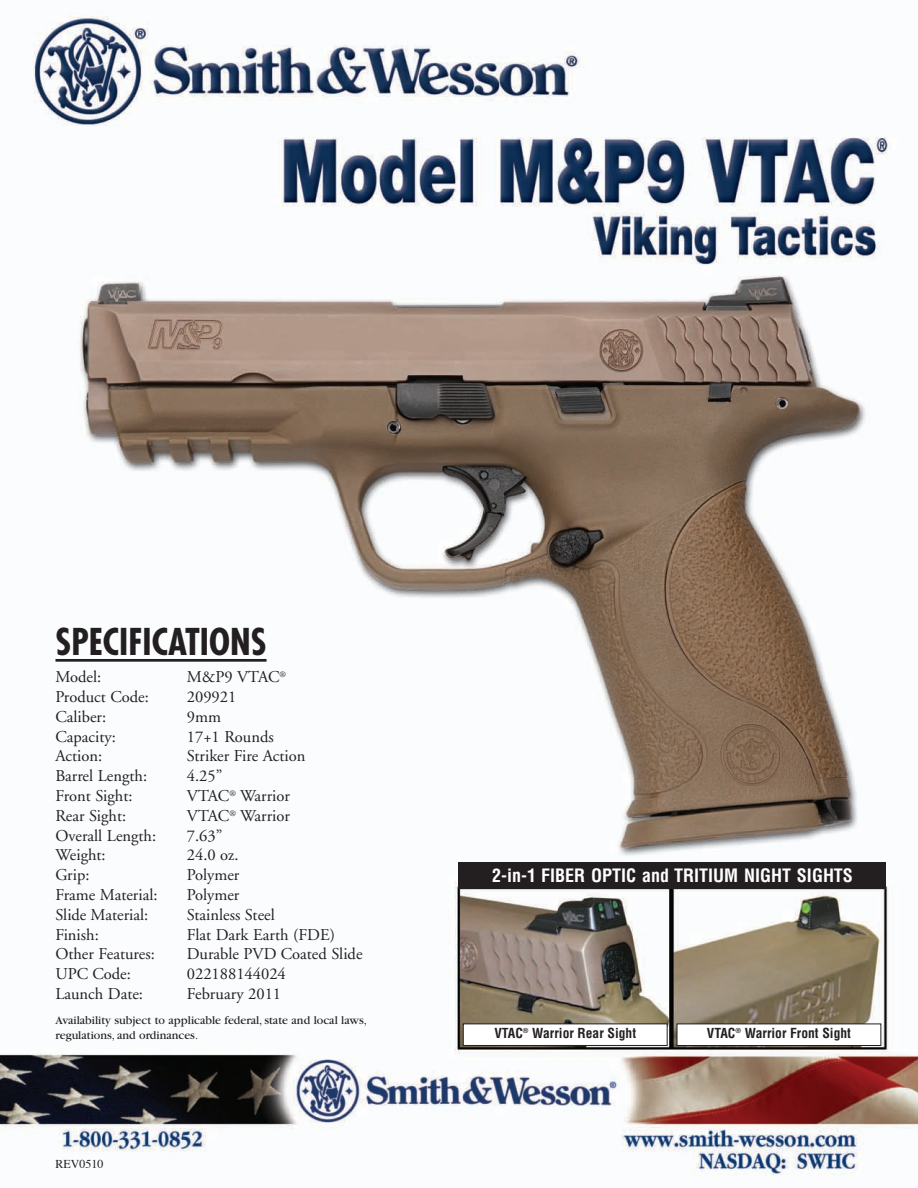
<style>
.page{position:relative;width:918px;height:1188px;background:#fff}
.page>*{position:absolute;margin:0;border:0;box-sizing:border-box;transform-origin:0 0}
.t1{font:700 condensed 36px "Futura";color:#231f20}
.t2{font:700 condensed 18px "Helvetica";color:#fff}
.t3{font:16.5px "Adobe Garamond";color:#231f20}
.t4{font:700 condensed 13.5px "Helvetica";color:#231f20}
.t5{font:12px/14.4px "Garamond";color:#231f20}
.t6{font:12px "Times";color:#231f20}
</style>
<div class="page">
<img style="left:0;top:11px;width:918px;height:1164px">
<hr style="left:56px;top:659px;width:211px;height:3px;background:#231f20">
<div style="left:463px;top:1024px;width:204px;height:21px;background:#fff"></div>
<div style="left:463px;top:1024px;width:204px;height:22px;border:1px solid #231f20"></div>
<div style="left:677px;top:1024px;width:204px;height:21px;background:#fff"></div>
<div style="left:677px;top:1024px;width:204px;height:22px;border:1px solid #231f20"></div>
<div style="left:458px;top:862px;width:428px;height:27px;background:#231f20"></div>
<h1 class="t1" style="left:56px;top:626px;width:213px">SPECIFICATIONS</h1>
<p class="t3" style="left:55px;top:670px;width:47px">Model:</p>
<p class="t3" style="left:187px;top:670px;width:101px">M&amp;P9 VTAC<sup>®</sup></p>
<p class="t3" style="left:55px;top:690px;width:95px">Product Code:</p>
<p class="t3" style="left:187px;top:690px;width:51px">209921</p>
<p class="t3" style="left:55px;top:710px;width:52px">Caliber:</p>
<p class="t3" style="left:187px;top:710px;width:36px">9mm</p>
<p class="t3" style="left:55px;top:730px;width:62px">Capacity:</p>
<p class="t3" style="left:187px;top:730px;width:88px">17+1 Rounds</p>
<p class="t3" style="left:55px;top:750px;width:48px">Action:</p>
<p class="t3" style="left:187px;top:750px;width:120px">Striker Fire Action</p>
<p class="t3" style="left:55px;top:769px;width:93px">Barrel Length:</p>
<p class="t3" style="left:187px;top:769px;width:37px">4.25”</p>
<p class="t3" style="left:55px;top:789px;width:79px">Front Sight:</p>
<p class="t3" style="left:187px;top:789px;width:105px">VTAC<sup>®</sup> Warrior</p>
<p class="t3" style="left:55px;top:809px;width:72px">Rear Sight:</p>
<p class="t3" style="left:187px;top:809px;width:105px">VTAC<sup>®</sup> Warrior</p>
<p class="t3" style="left:55px;top:829px;width:102px">Overall Length:</p>
<p class="t3" style="left:187px;top:829px;width:37px">7.63”</p>
<p class="t3" style="left:55px;top:849px;width:52px">Weight:</p>
<p class="t3" style="left:187px;top:849px;width:53px">24.0 oz.</p>
<p class="t3" style="left:55px;top:868px;width:36px">Grip:</p>
<p class="t3" style="left:187px;top:868px;width:54px">Polymer</p>
<p class="t3" style="left:55px;top:888px;width:104px">Frame Material:</p>
<p class="t3" style="left:187px;top:888px;width:54px">Polymer</p>
<p class="t3" style="left:55px;top:908px;width:94px">Slide Material:</p>
<p class="t3" style="left:187px;top:908px;width:89px">Stainless Steel</p>
<p class="t3" style="left:55px;top:928px;width:45px">Finish:</p>
<p class="t3" style="left:187px;top:928px;width:150px">Flat Dark Earth (FDE)</p>
<p class="t3" style="left:55px;top:948px;width:101px">Other Features:</p>
<p class="t3" style="left:187px;top:948px;width:177px">Durable PVD Coated Slide</p>
<p class="t3" style="left:55px;top:967px;width:77px">UPC Code:</p>
<p class="t3" style="left:187px;top:967px;width:100px">022188144024</p>
<p class="t3" style="left:55px;top:987px;width:89px">Launch Date:</p>
<p class="t3" style="left:187px;top:987px;width:96px">February 2011</p>
<p class="t5" style="left:55px;top:1014px;width:313px">Availability subject to applicable federal, state and local laws, regulations, and ordinances.</p>
<p class="t6" style="left:56px;top:1159px;width:49px">REV0510</p>
<p class="t2" style="left:492px;top:865px;width:362px">2-in-1 FIBER OPTIC and TRITIUM NIGHT SIGHTS</p>
<p class="t4" style="left:494px;top:1026px;width:143px">VTAC<sup>®</sup> Warrior Rear Sight</p>
<p class="t4" style="left:707px;top:1026px;width:146px">VTAC<sup>®</sup> Warrior Front Sight</p>
</div>
